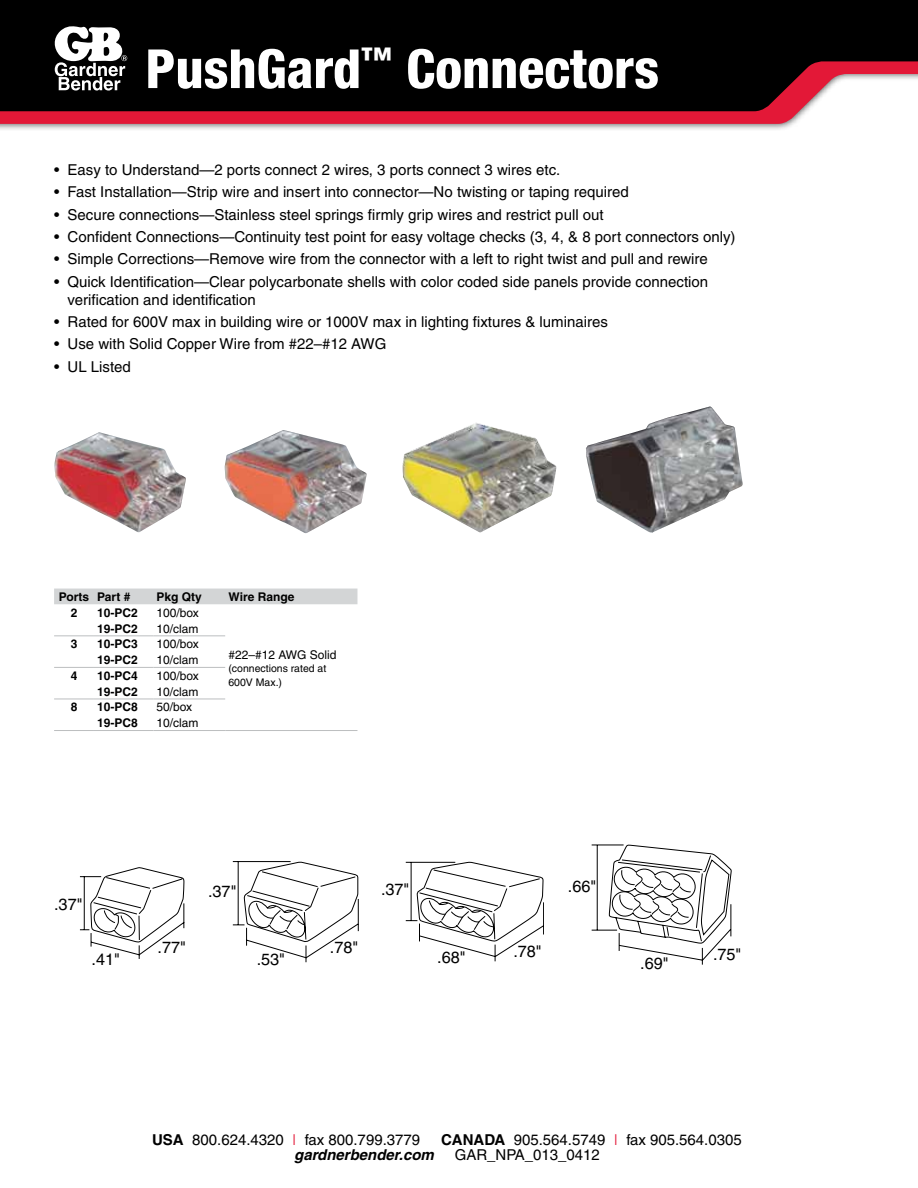
<style>
.page{position:relative;width:918px;height:1188px;background:#fff}
.page>*{position:absolute;margin:0;border:0;box-sizing:border-box;transform-origin:0 0}
.t1{font:800 condensed 54px "Helvetica Neue LT Std";color:#fff}
.t2{font:16.2px "Helvetica";color:#000}
.t3{font:15px/18px "Helvetica";color:#000}
.t4{font:italic 700 15px "Helvetica";color:#000}
.t5{font:700 12px "Helvetica";color:#000}
.t6{font:12px "Helvetica";color:#000}
.t7{font:10.5px/13.5px "Helvetica";color:#000}
.s1{font-weight:700}
.s2{font-weight:300;color:#e31837}
</style>
<div class="page">
<div style="left:0;top:0;width:918px;height:54px;background:#000"></div>
<div style="left:0;top:54px;width:918px;height:77px;background:#000;opacity:.75"></div>
<svg style="left:0;top:61px;width:918px;height:63px;background:#4b1d24"></svg>
<div style="left:54px;top:589px;width:303px;height:15px;background:#d3d5d6"></div>
<hr style="left:54px;top:635px;width:40px;height:1px;background:#bcbec0">
<hr style="left:94px;top:635px;width:59px;height:1px;background:#bcbec0">
<hr style="left:153px;top:635px;width:72px;height:1px;background:#bcbec0">
<hr style="left:54px;top:667px;width:40px;height:1px;background:#bcbec0">
<hr style="left:94px;top:667px;width:59px;height:1px;background:#bcbec0">
<hr style="left:153px;top:667px;width:72px;height:1px;background:#bcbec0">
<hr style="left:54px;top:699px;width:40px;height:1px;background:#bcbec0">
<hr style="left:94px;top:699px;width:59px;height:1px;background:#bcbec0">
<hr style="left:153px;top:699px;width:72px;height:1px;background:#bcbec0">
<hr style="left:54px;top:730px;width:40px;height:1px;background:#bcbec0">
<hr style="left:94px;top:730px;width:59px;height:1px;background:#bcbec0">
<hr style="left:153px;top:730px;width:72px;height:1px;background:#bcbec0">
<hr style="left:225px;top:730px;width:132px;height:1px;background:#bcbec0">
<svg style="left:53px;top:25px;width:74px;height:66px"></svg>
<img style="left:54px;top:432px;width:132px;height:101px">
<img style="left:224px;top:430px;width:143px;height:104px">
<img style="left:402px;top:423px;width:155px;height:110px">
<img style="left:586px;top:407px;width:157px;height:126px">
<svg style="left:79px;top:867px;width:106px;height:92px"></svg>
<svg style="left:232px;top:861px;width:127px;height:102px"></svg>
<svg style="left:405px;top:862px;width:139px;height:100px"></svg>
<svg style="left:591px;top:845px;width:141px;height:120px"></svg>
<h1 class="t1" style="left:146px;top:35px;width:515px">PushGard<sup>™</sup> Connectors</h1>
<p class="t3" style="left:54px;top:161px;width:508px">• Easy to Understand—2 ports connect 2 wires, 3 ports connect 3 wires etc.</p>
<p class="t3" style="left:54px;top:183px;width:576px">• Fast Installation—Strip wire and insert into connector—No twisting or taping required</p>
<p class="t3" style="left:54px;top:205px;width:551px">• Secure connections—Stainless steel springs firmly grip wires and restrict pull out</p>
<p class="t3" style="left:54px;top:228px;width:683px">• Confident Connections—Continuity test point for easy voltage checks (3, 4, &amp; 8 port connectors only)</p>
<p class="t3" style="left:54px;top:250px;width:655px">• Simple Corrections—Remove wire from the connector with a left to right twist and pull and rewire</p>
<p class="t3" style="left:68px;top:272px;width:642px;text-indent:-14px">• Quick Identification—Clear polycarbonate shells with color coded side panels provide connection verification and identification</p>
<p class="t3" style="left:54px;top:313px;width:555px">• Rated for 600V max in building wire or 1000V max in lighting fixtures &amp; luminaires</p>
<p class="t3" style="left:54px;top:335px;width:334px">• Use with Solid Copper Wire from #22–#12 AWG</p>
<p class="t3" style="left:54px;top:357px;width:78px">• UL Listed</p>
<p class="t5" style="left:59px;top:590px;width:73px">Ports Part #</p>
<p class="t5" style="left:157px;top:590px;width:47px">Pkg Qty</p>
<p class="t5" style="left:228px;top:590px;width:68px">Wire Range</p>
<p class="t5" style="left:71px;top:605px;width:8px">2</p>
<p class="t5" style="left:97px;top:605px;width:42px">10-PC2</p>
<p class="t6" style="left:157px;top:606px;width:44px">100/box</p>
<p class="t6" style="left:228px;top:647px;width:110px">#22–#12 AWG Solid</p>
<p class="t7" style="left:228px;top:662px;width:99px">(connections rated at<br>600V Max.)</p>
<p class="t5" style="left:97px;top:621px;width:42px">19-PC2</p>
<p class="t6" style="left:157px;top:621px;width:44px">10/clam</p>
<p class="t5" style="left:71px;top:637px;width:8px">3</p>
<p class="t5" style="left:97px;top:637px;width:42px">10-PC3</p>
<p class="t6" style="left:157px;top:637px;width:44px">100/box</p>
<p class="t5" style="left:97px;top:653px;width:42px">19-PC2</p>
<p class="t6" style="left:157px;top:653px;width:44px">10/clam</p>
<p class="t5" style="left:71px;top:668px;width:8px">4</p>
<p class="t5" style="left:97px;top:668px;width:42px">10-PC4</p>
<p class="t6" style="left:157px;top:669px;width:44px">100/box</p>
<p class="t5" style="left:97px;top:684px;width:42px">19-PC2</p>
<p class="t6" style="left:157px;top:685px;width:44px">10/clam</p>
<p class="t5" style="left:71px;top:700px;width:8px">8</p>
<p class="t5" style="left:97px;top:700px;width:42px">10-PC8</p>
<p class="t6" style="left:157px;top:700px;width:37px">50/box</p>
<p class="t5" style="left:97px;top:716px;width:42px">19-PC8</p>
<p class="t6" style="left:157px;top:716px;width:44px">10/clam</p>
<p class="t2" style="left:54px;top:895px;width:30px">.37"</p>
<p class="t2" style="left:92px;top:950px;width:30px">.41"</p>
<p class="t2" style="left:158px;top:938px;width:30px">.77"</p>
<p class="t2" style="left:208px;top:882px;width:30px">.37"</p>
<p class="t2" style="left:257px;top:950px;width:30px">.53"</p>
<p class="t2" style="left:330px;top:938px;width:30px">.78"</p>
<p class="t2" style="left:381px;top:880px;width:30px">.37"</p>
<p class="t2" style="left:437px;top:948px;width:30px">.68"</p>
<p class="t2" style="left:513px;top:942px;width:30px">.78"</p>
<p class="t2" style="left:568px;top:877px;width:30px">.66"</p>
<p class="t2" style="left:640px;top:954px;width:30px">.69"</p>
<p class="t2" style="left:713px;top:945px;width:30px">.75"</p>
<p class="t3" style="left:152px;top:1131px;width:270px"><span class="s1">USA</span> 800.624.4320 <span class="s2">I</span> fax 800.799.3779</p>
<p class="t3" style="left:441px;top:1131px;width:302px"><span class="s1">CANADA</span> 905.564.5749 <span class="s2">I</span> fax 905.564.0305</p>
<p class="t4" style="left:294px;top:1146px;width:141px">gardnerbender.com</p>
<p class="t3" style="left:455px;top:1146px;width:146px">GAR_NPA_013_0412</p>
</div>
